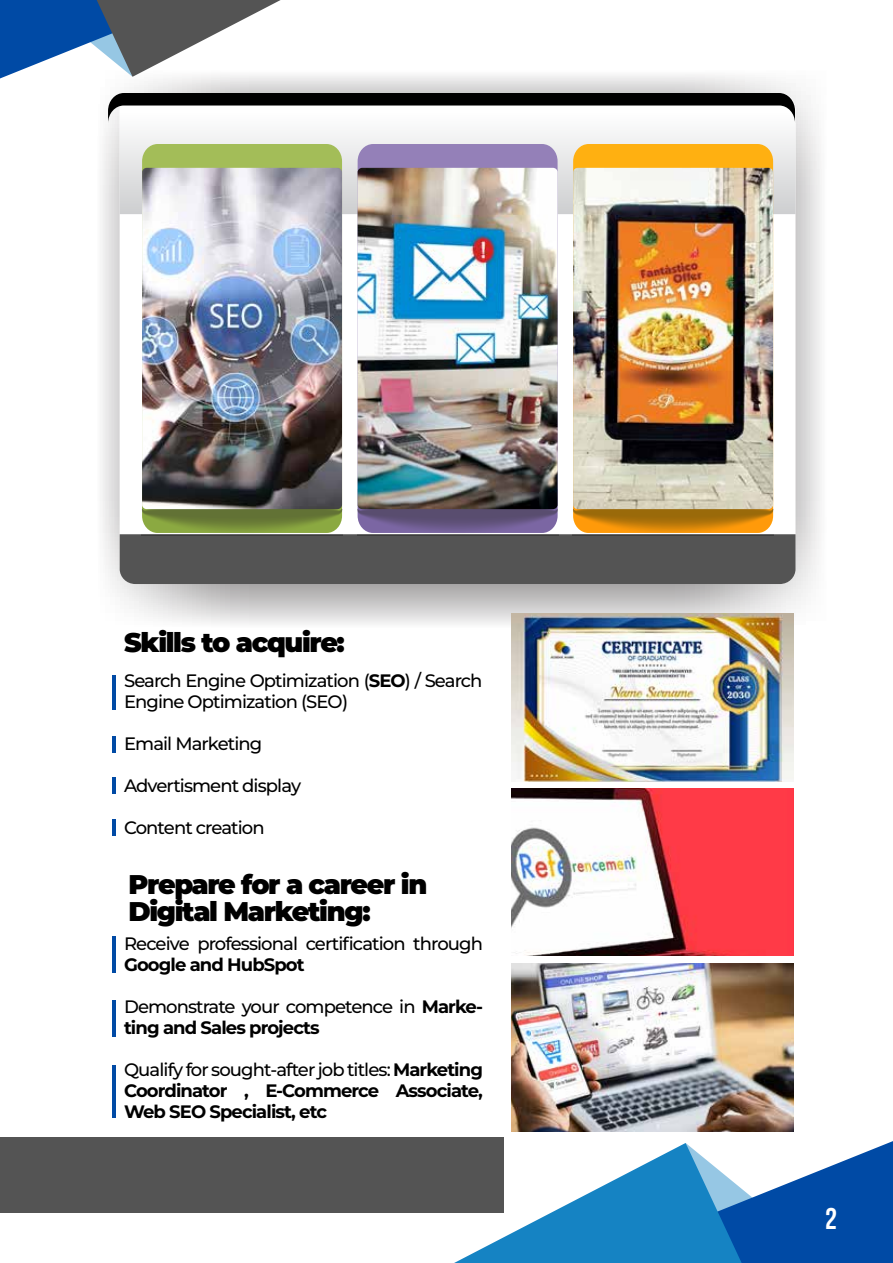
<style>
.page{position:relative;width:893px;height:1263px;background:#fff}
.page>*{position:absolute;margin:0;border:0;box-sizing:border-box;transform-origin:0 0}
.t1{font:700 30px "Bebas Neue";color:#fff}
.t2{font:900 27px/27px "Montserrat";letter-spacing:-.05em;color:#000}
.t3{font:500 18px/21px "Montserrat";letter-spacing:-.05em;color:#000}
.t4{font:700 18px/21px "Montserrat";letter-spacing:-.05em;color:#000;text-align:justify}
.s1{font-weight:700}
.s2{font-weight:500}
</style>
<div class="page">
<svg style="left:0;top:0;width:281px;height:78px"></svg>
<svg style="left:454px;top:1141px;width:439px;height:122px"></svg>
<hr style="left:112px;top:675px;width:4px;height:35px;background:#004aa5">
<hr style="left:112px;top:736px;width:4px;height:17px;background:#004aa5">
<hr style="left:112px;top:777px;width:4px;height:17px;background:#004aa5">
<hr style="left:112px;top:936px;width:4px;height:36px;background:#004aa5">
<hr style="left:112px;top:1001px;width:4px;height:36px;background:#004aa5">
<hr style="left:112px;top:1065px;width:4px;height:53px;background:#004aa5">
<hr style="left:112px;top:819px;width:4px;height:17px;background:#004aa5">
<svg style="left:96px;top:70px;width:725px;height:558px"></svg>
<svg style="left:120px;top:214px;width:675px;height:275px"></svg>
<svg style="left:120px;top:123px;width:675px;height:91px"></svg>
<svg style="left:108px;top:93px;width:687px;height:30px"></svg>
<div style="left:358px;top:144px;width:200px;height:389px;background:#9480b8;border-radius:16px"></div>
<img style="left:358px;top:168px;width:200px;height:321px">
<div style="left:142px;top:144px;width:200px;height:389px;background:#a3bd58;border-radius:16px"></div>
<img style="left:142px;top:168px;width:200px;height:321px">
<div style="left:573px;top:144px;width:200px;height:389px;background:#ffb011;border-radius:16px"></div>
<svg style="left:120px;top:489px;width:675px;height:95px;background:#6d685c"></svg>
<img style="left:573px;top:168px;width:200px;height:341px">
<div style="left:0;top:1137px;width:504px;height:75px;background:#545454"></div>
<img style="left:512px;top:788px;width:282px;height:168px">
<img style="left:512px;top:614px;width:282px;height:167px">
<img style="left:512px;top:963px;width:282px;height:168px">
<h2 class="t2" style="left:124px;top:628px;width:222px">Skills to acquire:</h2>
<p class="t3" style="left:124px;top:670px;width:360px">Search Engine Optimization (<span class="s1">SEO</span>) / Search<br>Engine Optimization (SEO)</p>
<p class="t3" style="left:124px;top:733px;width:140px">Email Marketing</p>
<p class="t3" style="left:124px;top:775px;width:179px">Advertisment display</p>
<p class="t3" style="left:124px;top:817px;width:142px">Content creation</p>
<h2 class="t2" style="left:129px;top:870px;width:300px">Prepare for a career in<br>Digital Marketing:</h2>
<p class="t3" style="left:124px;top:932px;width:360px">Receive professional certification through</p>
<p class="t4" style="left:124px;top:953px;width:182px">Google and HubSpot</p>
<p class="t3" style="left:124px;top:995px;width:360px">Demonstrate your competence in <span class="s1">Marke&shy;ting and Sales projects</span></p>
<p class="t4" style="left:124px;top:1058px;width:360px"><span class="s2">Qualify for sought-after job titles:</span> Marketing Coordinator , E-Commerce Associate, Web SEO Specialist, etc</p>
<h1 class="t1" style="left:825px;top:1202px;width:13px">2</h1>
</div>
